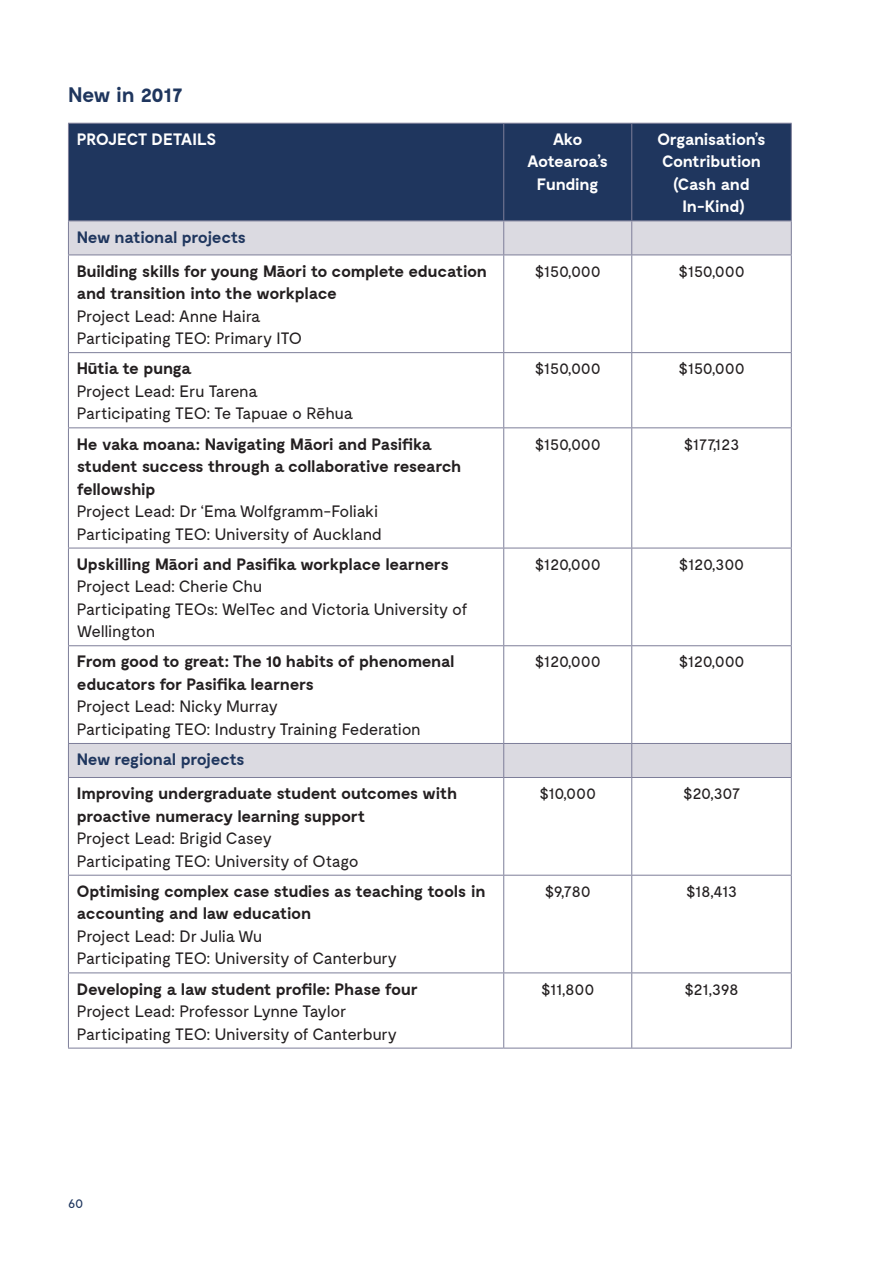
<style>
.page{position:relative;width:893px;height:1263px;background:#fff}
.page>*{position:absolute;margin:0;border:0;box-sizing:border-box;transform-origin:0 0}
.t1{font:700 21px "Moderat";letter-spacing:-.02em;color:#1f365e}
.t2{font:16.5px/22.5px "Moderat";letter-spacing:-.025em;color:#231f20}
.t3{font:700 16.5px/22.5px "Moderat";letter-spacing:-.025em;color:#231f20}
.t4{font:700 16.5px/22.5px "Moderat";letter-spacing:-.025em;color:#fff;text-align:center}
.t5{font:700 16.5px "Moderat";letter-spacing:-.025em;color:#1f365e}
.t6{font:13.5px "Moderat";color:#1f365e}
</style>
<div class="page">
<div style="left:69px;top:124px;width:722px;height:97px;background:#1f365e"></div>
<svg style="left:69px;top:222px;width:722px;height:555px"></svg>
<hr style="left:68px;top:123px;width:435px;height:1px;background:#7d7e99">
<hr style="left:68px;top:124px;width:1px;height:97px;background:#7d7e99">
<hr style="left:503px;top:123px;width:128px;height:1px;background:#7d7e99">
<hr style="left:503px;top:124px;width:1px;height:97px;background:#7d7e99">
<hr style="left:631px;top:123px;width:160px;height:1px;background:#7d7e99">
<hr style="left:631px;top:124px;width:1px;height:97px;background:#7d7e99">
<hr style="left:791px;top:124px;width:1px;height:97px;background:#7d7e99">
<hr style="left:68px;top:221px;width:435px;height:1px;background:#7d7e99">
<hr style="left:68px;top:221px;width:1px;height:34px;background:#7d7e99">
<hr style="left:503px;top:221px;width:128px;height:1px;background:#7d7e99">
<hr style="left:503px;top:221px;width:1px;height:34px;background:#7d7e99">
<hr style="left:631px;top:221px;width:160px;height:1px;background:#7d7e99">
<hr style="left:631px;top:221px;width:1px;height:34px;background:#7d7e99">
<hr style="left:791px;top:221px;width:1px;height:34px;background:#7d7e99">
<hr style="left:68px;top:255px;width:435px;height:1px;background:#7d7e99">
<hr style="left:68px;top:255px;width:1px;height:97px;background:#7d7e99">
<hr style="left:503px;top:255px;width:128px;height:1px;background:#7d7e99">
<hr style="left:503px;top:255px;width:1px;height:97px;background:#7d7e99">
<hr style="left:631px;top:255px;width:160px;height:1px;background:#7d7e99">
<hr style="left:631px;top:255px;width:1px;height:97px;background:#7d7e99">
<hr style="left:791px;top:255px;width:1px;height:97px;background:#7d7e99">
<hr style="left:68px;top:352px;width:435px;height:1px;background:#7d7e99">
<hr style="left:68px;top:353px;width:1px;height:74px;background:#7d7e99">
<hr style="left:503px;top:352px;width:128px;height:1px;background:#7d7e99">
<hr style="left:503px;top:353px;width:1px;height:74px;background:#7d7e99">
<hr style="left:631px;top:352px;width:160px;height:1px;background:#7d7e99">
<hr style="left:631px;top:353px;width:1px;height:74px;background:#7d7e99">
<hr style="left:791px;top:353px;width:1px;height:74px;background:#7d7e99">
<hr style="left:68px;top:427px;width:435px;height:1px;background:#7d7e99">
<hr style="left:68px;top:428px;width:1px;height:120px;background:#7d7e99">
<hr style="left:503px;top:427px;width:128px;height:1px;background:#7d7e99">
<hr style="left:503px;top:428px;width:1px;height:120px;background:#7d7e99">
<hr style="left:631px;top:427px;width:160px;height:1px;background:#7d7e99">
<hr style="left:631px;top:428px;width:1px;height:120px;background:#7d7e99">
<hr style="left:791px;top:428px;width:1px;height:120px;background:#7d7e99">
<hr style="left:68px;top:548px;width:435px;height:1px;background:#7d7e99">
<hr style="left:68px;top:548px;width:1px;height:97px;background:#7d7e99">
<hr style="left:503px;top:548px;width:128px;height:1px;background:#7d7e99">
<hr style="left:503px;top:548px;width:1px;height:97px;background:#7d7e99">
<hr style="left:631px;top:548px;width:160px;height:1px;background:#7d7e99">
<hr style="left:631px;top:548px;width:1px;height:97px;background:#7d7e99">
<hr style="left:791px;top:548px;width:1px;height:97px;background:#7d7e99">
<hr style="left:68px;top:645px;width:435px;height:1px;background:#7d7e99">
<hr style="left:68px;top:646px;width:1px;height:97px;background:#7d7e99">
<hr style="left:503px;top:645px;width:128px;height:1px;background:#7d7e99">
<hr style="left:503px;top:646px;width:1px;height:97px;background:#7d7e99">
<hr style="left:631px;top:645px;width:160px;height:1px;background:#7d7e99">
<hr style="left:631px;top:646px;width:1px;height:97px;background:#7d7e99">
<hr style="left:791px;top:646px;width:1px;height:97px;background:#7d7e99">
<hr style="left:68px;top:743px;width:435px;height:1px;background:#7d7e99">
<hr style="left:68px;top:744px;width:1px;height:33px;background:#7d7e99">
<hr style="left:503px;top:743px;width:128px;height:1px;background:#7d7e99">
<hr style="left:503px;top:744px;width:1px;height:33px;background:#7d7e99">
<hr style="left:631px;top:743px;width:160px;height:1px;background:#7d7e99">
<hr style="left:631px;top:744px;width:1px;height:33px;background:#7d7e99">
<hr style="left:791px;top:744px;width:1px;height:33px;background:#7d7e99">
<hr style="left:68px;top:777px;width:435px;height:1px;background:#7d7e99">
<hr style="left:68px;top:778px;width:1px;height:97px;background:#7d7e99">
<hr style="left:503px;top:777px;width:128px;height:1px;background:#7d7e99">
<hr style="left:503px;top:778px;width:1px;height:97px;background:#7d7e99">
<hr style="left:631px;top:777px;width:160px;height:1px;background:#7d7e99">
<hr style="left:631px;top:778px;width:1px;height:97px;background:#7d7e99">
<hr style="left:791px;top:778px;width:1px;height:97px;background:#7d7e99">
<hr style="left:68px;top:875px;width:435px;height:1px;background:#7d7e99">
<hr style="left:68px;top:876px;width:1px;height:97px;background:#7d7e99">
<hr style="left:503px;top:875px;width:128px;height:1px;background:#7d7e99">
<hr style="left:503px;top:876px;width:1px;height:97px;background:#7d7e99">
<hr style="left:631px;top:875px;width:160px;height:1px;background:#7d7e99">
<hr style="left:631px;top:876px;width:1px;height:97px;background:#7d7e99">
<hr style="left:791px;top:876px;width:1px;height:97px;background:#7d7e99">
<hr style="left:68px;top:973px;width:435px;height:1px;background:#7d7e99">
<hr style="left:68px;top:973px;width:1px;height:75px;background:#7d7e99">
<hr style="left:503px;top:973px;width:128px;height:1px;background:#7d7e99">
<hr style="left:503px;top:973px;width:1px;height:75px;background:#7d7e99">
<hr style="left:631px;top:973px;width:160px;height:1px;background:#7d7e99">
<hr style="left:631px;top:973px;width:1px;height:75px;background:#7d7e99">
<hr style="left:791px;top:973px;width:1px;height:75px;background:#7d7e99">
<hr style="left:503px;top:1048px;width:288px;height:1px;background:#7d7e99">
<hr style="left:68px;top:1048px;width:435px;height:1px;background:#7d7e99">
<p class="t1" style="left:68px;top:88px;width:116px">New in 2017</p>
<p class="t4" style="left:77px;top:130px;width:141px">PROJECT DETAILS</p>
<p class="t4" style="left:527px;top:130px;width:82px">Ako<br>Aotearoa’s<br>Funding</p>
<p class="t4" style="left:657px;top:130px;width:110px">Organisation’s<br>Contribution (Cash and<br>In-Kind)</p>
<p class="t5" style="left:77px;top:231px;width:170px">New national projects</p>
<p class="t3" style="left:77px;top:262px;width:411px">Building skills for young Māori to complete education and transition into the workplace</p>
<p class="t2" style="left:77px;top:307px;width:227px">Project Lead: Anne Haira<br>Participating TEO: Primary ITO</p>
<p class="t2" style="left:535px;top:262px;width:67px">$150,000</p>
<p class="t2" style="left:678px;top:262px;width:67px">$150,000</p>
<p class="t3" style="left:77px;top:359px;width:116px">Hūtia te punga</p>
<p class="t2" style="left:77px;top:382px;width:278px">Project Lead: Eru Tarena<br>Participating TEO: Te Tapuae o Rēhua</p>
<p class="t3" style="left:77px;top:435px;width:386px">He vaka moana: Navigating Māori and Pasifika student success through a collaborative research fellowship</p>
<p class="t2" style="left:77px;top:502px;width:306px">Project Lead: Dr ‘Ema Wolfgramm-Foliaki<br>Participating TEO: University of Auckland</p>
<p class="t3" style="left:77px;top:555px;width:373px">Upskilling Māori and Pasifika workplace learners</p>
<p class="t2" style="left:77px;top:577px;width:392px">Project Lead: Cherie Chu<br>Participating TEOs: WelTec and Victoria University of<br>Wellington</p>
<p class="t3" style="left:77px;top:653px;width:379px">From good to great: The 10 habits of phenomenal educators for Pasifika learners</p>
<p class="t2" style="left:77px;top:698px;width:345px">Project Lead: Nicky Murray<br>Participating TEO: Industry Training Federation</p>
<p class="t5" style="left:77px;top:754px;width:169px">New regional projects</p>
<p class="t3" style="left:77px;top:784px;width:382px">Improving undergraduate student outcomes with proactive numeracy learning support</p>
<p class="t2" style="left:77px;top:829px;width:283px">Project Lead: Brigid Casey<br>Participating TEO: University of Otago</p>
<p class="t3" style="left:77px;top:882px;width:410px">Optimising complex case studies as teaching tools in accounting and law education</p>
<p class="t2" style="left:77px;top:927px;width:322px">Project Lead: Dr Julia Wu<br>Participating TEO: University of Canterbury</p>
<p class="t3" style="left:77px;top:980px;width:342px">Developing a law student profile: Phase four</p>
<p class="t2" style="left:77px;top:1002px;width:322px">Project Lead: Professor Lynne Taylor<br>Participating TEO: University of Canterbury</p>
<p class="t2" style="left:535px;top:359px;width:67px">$150,000</p>
<p class="t2" style="left:678px;top:359px;width:67px">$150,000</p>
<p class="t2" style="left:535px;top:435px;width:67px">$150,000</p>
<p class="t2" style="left:683px;top:435px;width:57px">$177,123</p>
<p class="t2" style="left:535px;top:555px;width:67px">$120,000</p>
<p class="t2" style="left:679px;top:555px;width:67px">$120,300</p>
<p class="t2" style="left:535px;top:653px;width:67px">$120,000</p>
<p class="t2" style="left:678px;top:653px;width:67px">$120,000</p>
<p class="t2" style="left:539px;top:784px;width:58px">$10,000</p>
<p class="t2" style="left:683px;top:784px;width:59px">$20,307</p>
<p class="t2" style="left:545px;top:882px;width:47px">$9,780</p>
<p class="t2" style="left:686px;top:882px;width:53px">$18,413</p>
<p class="t2" style="left:541px;top:980px;width:55px">$11,800</p>
<p class="t2" style="left:684px;top:980px;width:56px">$21,398</p>
<p class="t6" style="left:68px;top:1199px;width:17px">60</p>
</div>
